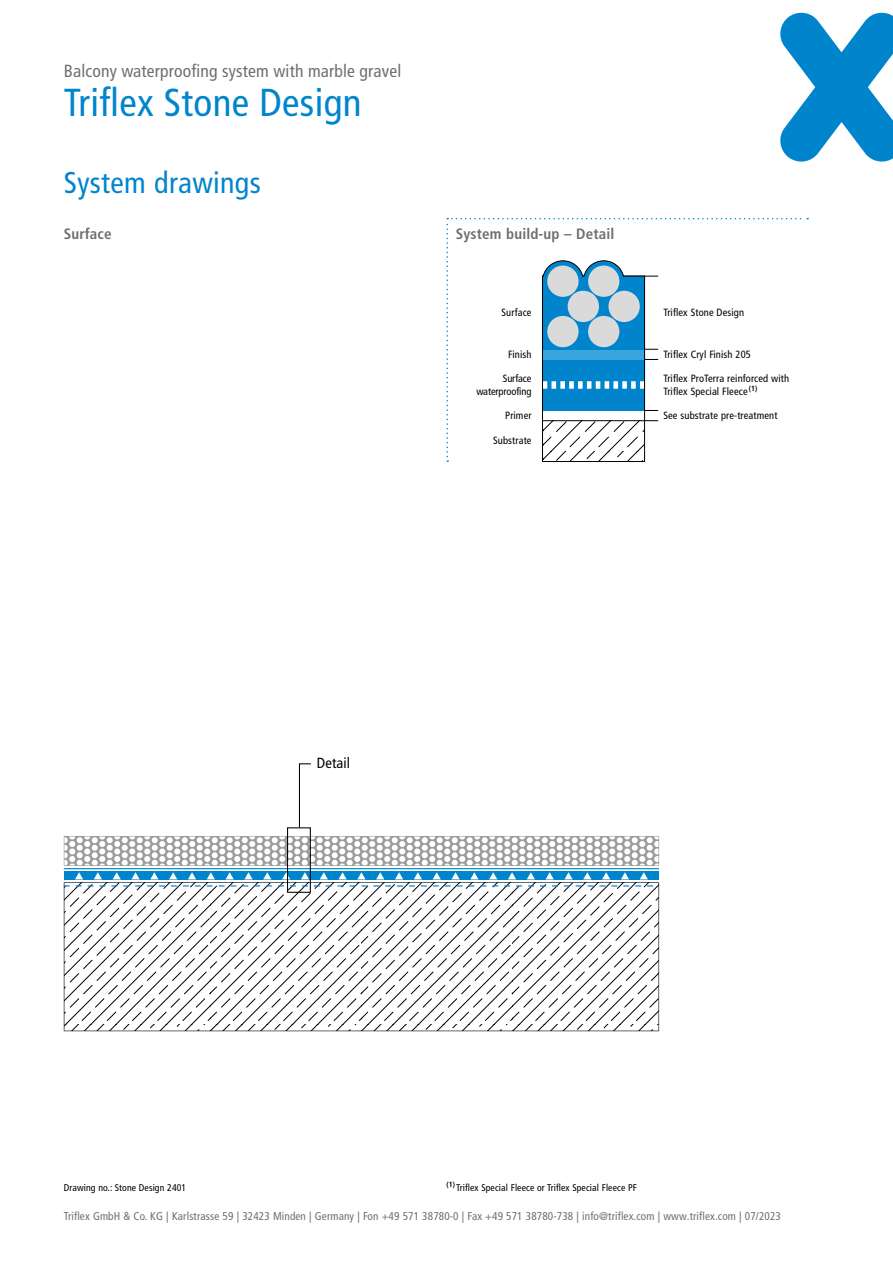
<style>
.page{position:relative;width:893px;height:1263px;background:#fff}
.page>*{position:absolute;margin:0;border:0;box-sizing:border-box;transform-origin:0 0}
.t1{font:condensed 39px "Frutiger LT Pro";letter-spacing:.01em;color:#0085cd}
.t2{font:condensed 30px "Frutiger LT Pro";letter-spacing:.01em;color:#0085cd}
.t3{font:condensed 17.55px "Frutiger LT Pro";letter-spacing:.01em;color:#6f6f6e}
.t4{font:700 condensed 15px "Frutiger LT Pro";letter-spacing:.01em;color:#6f6f6e}
.t5{font:condensed 14.7px "Frutiger LT Pro";letter-spacing:.01em;color:#000}
.t6{font:condensed 11.25px "Frutiger LT Pro";letter-spacing:.01em;color:#6f6f6e}
.t7{font:condensed 10.5px/12.8px "Frutiger LT Pro";letter-spacing:.01em;color:#000}
.t8{font:condensed 10.5px/12.8px "Frutiger LT Pro";letter-spacing:-.01em;color:#000;text-align:right}
.t9{font:condensed 9.75px "Frutiger LT Pro";letter-spacing:.01em;color:#000}
</style>
<div class="page">
<svg style="left:780px;top:13px;width:113px;height:149px"></svg>
<svg style="left:64px;top:882px;width:595px;height:149px"></svg>
<svg style="left:64px;top:885px;width:595px;height:1px"></svg>
<div style="left:653px;top:872px;width:6px;height:8px;background:#0085cd"></div>
<div style="left:634px;top:872px;width:19px;height:8px;background:#0085cd"></div>
<svg style="left:640px;top:872px;width:8px;height:7px"></svg>
<div style="left:616px;top:872px;width:18px;height:8px;background:#0085cd"></div>
<svg style="left:621px;top:872px;width:8px;height:7px"></svg>
<div style="left:597px;top:872px;width:19px;height:8px;background:#0085cd"></div>
<svg style="left:602px;top:872px;width:8px;height:7px"></svg>
<div style="left:578px;top:872px;width:19px;height:8px;background:#0085cd"></div>
<svg style="left:583px;top:872px;width:8px;height:7px"></svg>
<div style="left:559px;top:872px;width:19px;height:8px;background:#0085cd"></div>
<svg style="left:564px;top:872px;width:9px;height:7px"></svg>
<div style="left:540px;top:872px;width:19px;height:8px;background:#0085cd"></div>
<svg style="left:546px;top:872px;width:8px;height:7px"></svg>
<div style="left:521px;top:872px;width:19px;height:8px;background:#0085cd"></div>
<svg style="left:527px;top:872px;width:8px;height:7px"></svg>
<div style="left:503px;top:872px;width:18px;height:8px;background:#0085cd"></div>
<svg style="left:508px;top:872px;width:8px;height:7px"></svg>
<div style="left:484px;top:872px;width:19px;height:8px;background:#0085cd"></div>
<svg style="left:489px;top:872px;width:8px;height:7px"></svg>
<div style="left:465px;top:872px;width:19px;height:8px;background:#0085cd"></div>
<svg style="left:470px;top:872px;width:8px;height:7px"></svg>
<div style="left:446px;top:872px;width:19px;height:8px;background:#0085cd"></div>
<svg style="left:451px;top:872px;width:9px;height:7px"></svg>
<div style="left:427px;top:872px;width:19px;height:8px;background:#0085cd"></div>
<svg style="left:433px;top:872px;width:8px;height:7px"></svg>
<div style="left:408px;top:872px;width:19px;height:8px;background:#0085cd"></div>
<svg style="left:414px;top:872px;width:8px;height:7px"></svg>
<div style="left:390px;top:872px;width:18px;height:8px;background:#0085cd"></div>
<svg style="left:395px;top:872px;width:8px;height:7px"></svg>
<div style="left:371px;top:872px;width:19px;height:8px;background:#0085cd"></div>
<svg style="left:376px;top:872px;width:8px;height:7px"></svg>
<div style="left:352px;top:872px;width:19px;height:8px;background:#0085cd"></div>
<svg style="left:357px;top:872px;width:9px;height:7px"></svg>
<div style="left:333px;top:872px;width:19px;height:8px;background:#0085cd"></div>
<svg style="left:338px;top:872px;width:9px;height:7px"></svg>
<div style="left:314px;top:872px;width:19px;height:8px;background:#0085cd"></div>
<svg style="left:320px;top:872px;width:8px;height:7px"></svg>
<div style="left:296px;top:872px;width:18px;height:8px;background:#0085cd"></div>
<svg style="left:301px;top:872px;width:8px;height:7px"></svg>
<div style="left:277px;top:872px;width:19px;height:8px;background:#0085cd"></div>
<svg style="left:282px;top:872px;width:8px;height:7px"></svg>
<div style="left:258px;top:872px;width:19px;height:8px;background:#0085cd"></div>
<svg style="left:263px;top:872px;width:8px;height:7px"></svg>
<div style="left:239px;top:872px;width:19px;height:8px;background:#0085cd"></div>
<svg style="left:244px;top:872px;width:9px;height:7px"></svg>
<div style="left:220px;top:872px;width:19px;height:8px;background:#0085cd"></div>
<svg style="left:226px;top:872px;width:8px;height:7px"></svg>
<div style="left:201px;top:872px;width:19px;height:8px;background:#0085cd"></div>
<svg style="left:207px;top:872px;width:8px;height:7px"></svg>
<div style="left:183px;top:872px;width:18px;height:8px;background:#0085cd"></div>
<svg style="left:188px;top:872px;width:8px;height:7px"></svg>
<div style="left:164px;top:872px;width:19px;height:8px;background:#0085cd"></div>
<svg style="left:169px;top:872px;width:8px;height:7px"></svg>
<div style="left:145px;top:872px;width:19px;height:8px;background:#0085cd"></div>
<svg style="left:150px;top:872px;width:8px;height:7px"></svg>
<div style="left:126px;top:872px;width:19px;height:8px;background:#0085cd"></div>
<svg style="left:131px;top:872px;width:9px;height:7px"></svg>
<div style="left:107px;top:872px;width:19px;height:8px;background:#0085cd"></div>
<svg style="left:113px;top:872px;width:8px;height:7px"></svg>
<div style="left:88px;top:872px;width:19px;height:8px;background:#0085cd"></div>
<svg style="left:94px;top:872px;width:8px;height:7px"></svg>
<div style="left:70px;top:872px;width:18px;height:8px;background:#0085cd"></div>
<svg style="left:75px;top:872px;width:8px;height:7px"></svg>
<div style="left:64px;top:872px;width:6px;height:8px;background:#0085cd"></div>
<hr style="left:64px;top:868px;width:595px;height:1px;background:#0085cd">
<svg style="left:64px;top:836px;width:595px;height:30px"></svg>
<div style="left:287px;top:827px;width:24px;height:66px;border:1px solid #000"></div>
<svg style="left:298px;top:763px;width:13px;height:65px"></svg>
<svg style="left:446px;top:218px;width:362px;height:244px"></svg>
<h3 class="t3" style="left:64px;top:61px;width:339px">Balcony waterproofing system with marble gravel</h3>
<h1 class="t1" style="left:64px;top:80px;width:299px">Triflex Stone Design</h1>
<h2 class="t2" style="left:64px;top:165px;width:199px">System drawings</h2>
<h3 class="t4" style="left:64px;top:224px;width:49px">Surface</h3>
<h3 class="t4" style="left:456px;top:224px;width:160px">System build-up – Detail</h3>
<p class="t7" style="left:502px;top:306px;width:31px">Surface</p>
<p class="t7" style="left:663px;top:306px;width:82px">Triflex Stone Design</p>
<p class="t7" style="left:508px;top:348px;width:25px">Finish</p>
<p class="t7" style="left:663px;top:348px;width:89px">Triflex Cryl Finish 205</p>
<p class="t8" style="left:476px;top:372px;width:57px">Surface waterproofing</p>
<p class="t7" style="left:663px;top:372px;width:127px">Triflex ProTerra reinforced with<br>Triflex Special Fleece<sup>(1)</sup></p>
<p class="t7" style="left:505px;top:409px;width:28px">Primer</p>
<p class="t7" style="left:493px;top:434px;width:40px">Substrate</p>
<p class="t7" style="left:663px;top:409px;width:116px">See substrate pre-treatment</p>
<h3 class="t5" style="left:317px;top:754px;width:35px">Detail</h3>
<p class="t9" style="left:64px;top:1181px;width:124px">Drawing no.: Stone Design 2401</p>
<p class="t9" style="left:446px;top:1181px;width:192px"><sup>(1)</sup> Triflex Special Fleece or Triflex Special Fleece PF</p>
<p class="t6" style="left:64px;top:1210px;width:719px">Triflex GmbH &amp; Co. KG | Karlstrasse 59 | 32423 Minden | Germany | Fon +49 571 38780-0 | Fax +49 571 38780-738 | info@triflex.com | www.triflex.com | 07/2023</p>
</div>
